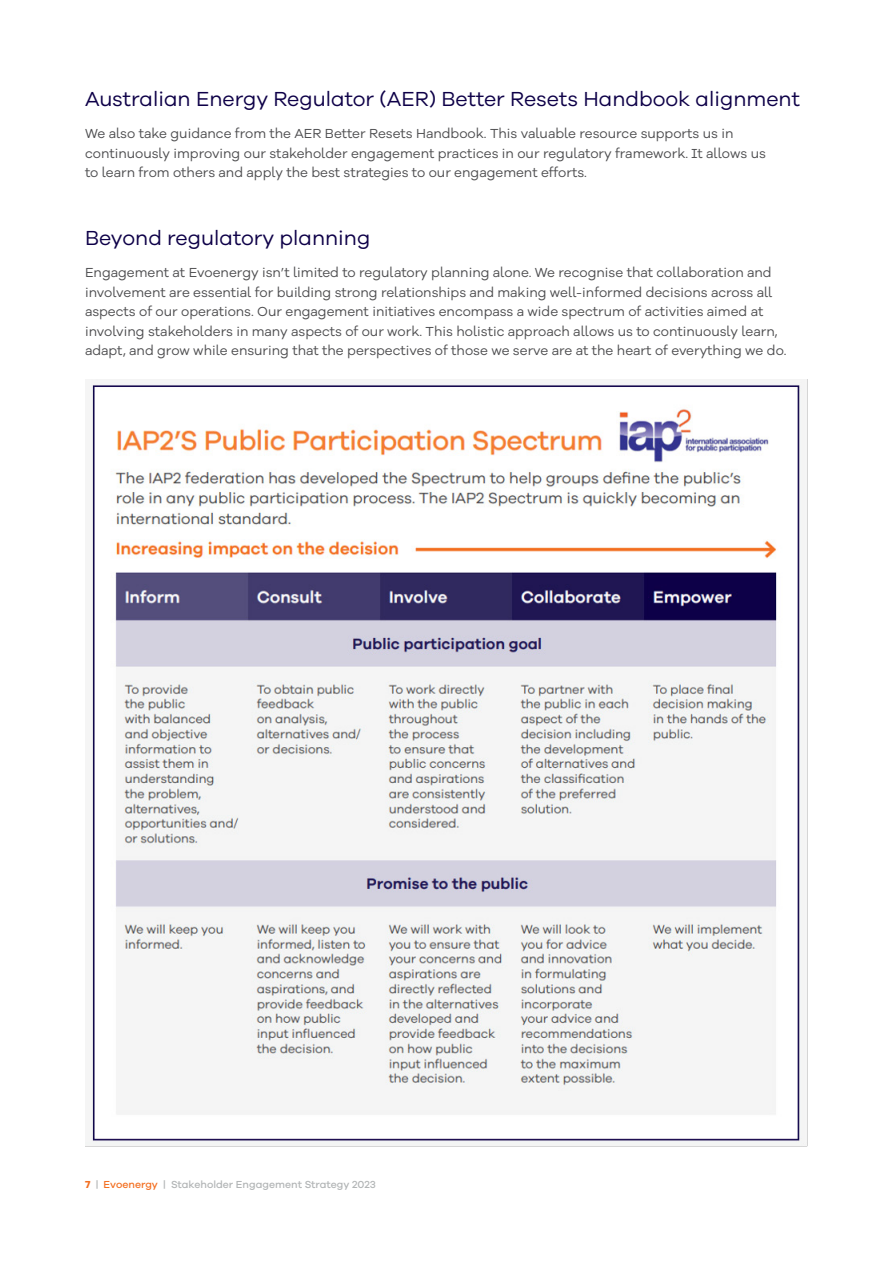
<style>
.page{position:relative;width:893px;height:1263px;background:#fff}
.page>*{position:absolute;margin:0;border:0;box-sizing:border-box;transform-origin:0 0}
.two{font:21px "Galano Grotesque";color:#0e0048}
.Body_Copy{font:13.5px/19.5px "Galano Grotesque Alt";color:#4d4d4f}
.t1{font:500 10.5px "Galano Grotesque";color:#b2b5b6}
.s1{font-weight:700;color:#f36f21}
.s2{color:#f36f21}
</style>
<div class="page">
<img style="left:85px;top:380px;width:723px;height:766px">
<p class="two" style="left:85px;top:86px;width:716px">Australian Energy Regulator (AER) Better Resets Handbook alignment</p>
<p class="Body_Copy" style="left:85px;top:124px;width:682px">We also take guidance from the AER Better Resets Handbook. This valuable resource supports us in continuously improving our stakeholder engagement practices in our regulatory framework. It allows us to learn from others and apply the best strategies to our engagement efforts.</p>
<p class="two" style="left:85px;top:225px;width:287px">Beyond regulatory planning</p>
<p class="Body_Copy" style="left:85px;top:263px;width:703px">Engagement at Evoenergy isn’t limited to regulatory planning alone. We recognise that collaboration and involvement are essential for building strong relationships and making well-informed decisions across all aspects of our operations. Our engagement initiatives encompass a wide spectrum of activities aimed at involving stakeholders in many aspects of our work. This holistic approach allows us to continuously learn, adapt, and grow while ensuring that the perspectives of those we serve are at the heart of everything we do.</p>
<p class="t1" style="left:85px;top:1178px;width:292px"><span class="s1">7</span> | <span class="s2">Evoenergy</span> | Stakeholder Engagement Strategy 2023</p>
</div>
